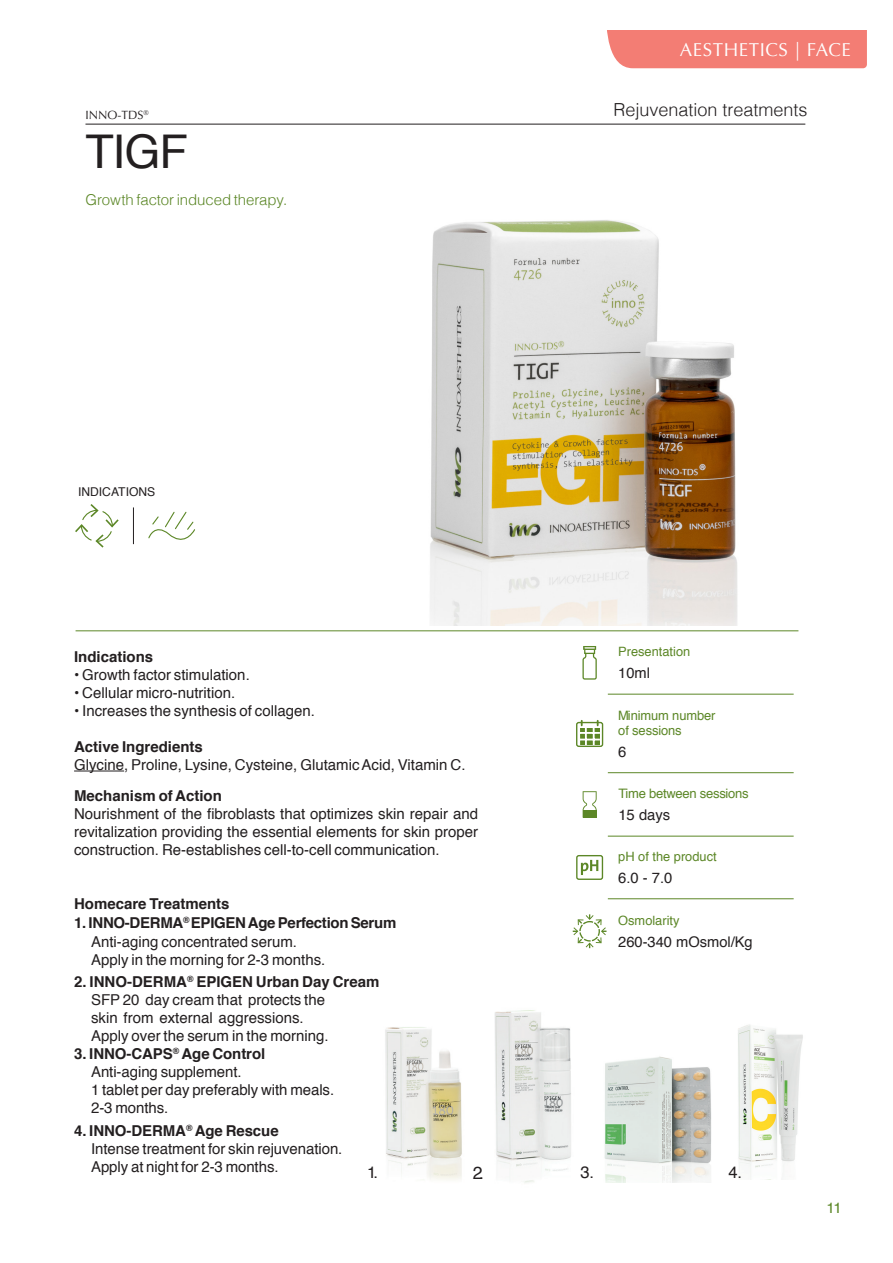
<style>
.page{position:relative;width:893px;height:1263px;background:#fff}
.page>*{position:absolute;margin:0;border:0;box-sizing:border-box;transform-origin:0 0}
.ficha_Nombre_product{font:46.5px "Helvetica";color:#231f20}
.t1{font:18.75px "Optima";letter-spacing:.03em;color:#fff}
.t2{font:300 18px "Helvetica";color:#231f20}
.t3{font:17.55px "Helvetica";color:#231f20}
.t4{font:16.5px "Helvetica";color:#231f20}
.Ficha_descripcion_pr{font:15px/18px "Helvetica";color:#231f20}
.Ficha_descripcion_pr-2{font:700 15px "Helvetica";color:#231f20}
.Ficha_descripcion_pr-3{font:700 15px "Helvetica";letter-spacing:-.02em;color:#231f20}
.ficha_texto_verde{font:300 15px "Helvetica";letter-spacing:-.005em;color:#5c8727}
.t5{font:15px "Helvetica";color:#5c8727}
.iconos_datos{font:14.85px "Helvetica";color:#231f20}
.iconos_datos-2{font:14.7px "Helvetica";color:#231f20}
.iconos_leyenda{font:13.05px "Helvetica";letter-spacing:-.02em;color:#5c8727}
.iconos_leyenda-2{font:12.9px/15.6px "Helvetica";color:#5c8727}
.t6{font:12.15px "Helvetica";color:#231f20}
.ficha_grupo_producto{font:12px "Optima";color:#231f20}
</style>
<div class="page">
<img style="left:430px;top:220px;width:308px;height:405px">
<hr style="left:76px;top:630px;width:722px;height:1px;background:#5c8727">
<hr style="left:608px;top:694px;width:186px;height:1px;background:#5c8727">
<hr style="left:608px;top:836px;width:186px;height:1px;background:#5c8727">
<hr style="left:608px;top:772px;width:186px;height:1px;background:#5c8727">
<hr style="left:608px;top:898px;width:186px;height:1px;background:#5c8727">
<svg style="left:582px;top:649px;width:15px;height:31px"></svg>
<svg style="left:584px;top:650px;width:11px;height:4px"></svg>
<svg style="left:583px;top:646px;width:13px;height:4px"></svg>
<div style="left:576px;top:722px;width:27px;height:25px;border:1px solid #5c8727;border-radius:2px"></div>
<svg style="left:578px;top:721px;width:22px;height:24px"></svg>
<svg style="left:583px;top:791px;width:14px;height:19px"></svg>
<div style="left:583px;top:810px;width:14px;height:8px;background:#5c8727"></div>
<div style="left:576px;top:855px;width:27px;height:25px;border:1px solid #5c8727;border-radius:2px"></div>
<svg style="left:581px;top:860px;width:17px;height:15px"></svg>
<svg style="left:573px;top:914px;width:33px;height:34px"></svg>
<hr style="left:85px;top:124px;width:720px;height:1px;background:#231f20">
<hr style="left:74px;top:771px;width:50px;height:1px;background:#231f20">
<svg style="left:75px;top:504px;width:44px;height:44px"></svg>
<hr style="left:133px;top:507px;width:1px;height:37px;background:#231f20">
<svg style="left:148px;top:511px;width:47px;height:29px"></svg>
<div style="left:607px;top:30px;width:260px;height:38px;background:#f37d74"></div>
<img style="left:604px;top:1056px;width:107px;height:126px">
<img style="left:738px;top:1024px;width:65px;height:155px">
<img style="left:385px;top:1027px;width:77px;height:153px">
<img style="left:494px;top:1010px;width:77px;height:173px">
<p class="ficha_grupo_producto" style="left:85px;top:108px;width:65px">INNO-TDS<sup>®</sup></p>
<p class="ficha_Nombre_product" style="left:85px;top:116px;width:104px">TIGF</p>
<p class="ficha_texto_verde" style="left:85px;top:187px;width:203px">Growth factor induced therapy.</p>
<p class="t6" style="left:78px;top:483px;width:79px">INDICATIONS</p>
<p class="t1" style="left:680px;top:38px;width:172px">AESTHETICS | FACE</p>
<p class="t2" style="left:613px;top:95px;width:196px">Rejuvenation treatments</p>
<p class="iconos_leyenda-2" style="left:618px;top:644px;width:74px">Presentation</p>
<p class="iconos_datos-2" style="left:618px;top:661px;width:33px">10ml</p>
<p class="iconos_leyenda-2" style="left:618px;top:708px;width:99px">Minimum number of sessions</p>
<p class="iconos_datos" style="left:618px;top:740px;width:10px">6</p>
<p class="iconos_leyenda" style="left:618px;top:784px;width:132px">Time between sessions</p>
<p class="iconos_datos" style="left:618px;top:804px;width:53px">15 days</p>
<p class="iconos_leyenda-2" style="left:618px;top:849px;width:100px">pH of the product</p>
<p class="iconos_datos" style="left:618px;top:866px;width:56px">6.0 - 7.0</p>
<p class="iconos_leyenda-2" style="left:618px;top:913px;width:63px">Osmolarity</p>
<p class="iconos_datos-2" style="left:618px;top:930px;width:136px">260-340 mOsmol/Kg</p>
<p class="Ficha_descripcion_pr-2" style="left:74px;top:644px;width:81px">Indications</p>
<p class="Ficha_descripcion_pr" style="left:74px;top:666px;width:177px">• Growth factor stimulation.</p>
<p class="Ficha_descripcion_pr" style="left:74px;top:684px;width:163px">• Cellular micro-nutrition.</p>
<p class="Ficha_descripcion_pr" style="left:74px;top:702px;width:242px">• Increases the synthesis of collagen.</p>
<p class="Ficha_descripcion_pr-2" style="left:74px;top:734px;width:130px">Active Ingredients</p>
<p class="Ficha_descripcion_pr" style="left:74px;top:756px;width:393px">Glycine, Proline, Lysine, Cysteine, Glutamic Acid, Vitamin C.</p>
<p class="Ficha_descripcion_pr-2" style="left:74px;top:783px;width:149px">Mechanism of Action</p>
<p class="Ficha_descripcion_pr" style="left:74px;top:805px;width:405px;text-align:justify">Nourishment of the fibroblasts that optimizes skin repair and revitalization providing the essential elements for skin proper construction. Re-establishes cell-to-cell communication.</p>
<p class="Ficha_descripcion_pr-2" style="left:74px;top:891px;width:157px">Homecare Treatments</p>
<p class="Ficha_descripcion_pr-3" style="left:74px;top:910px;width:324px">1. INNO-DERMA<sup>®</sup> EPIGEN Age Perfection Serum</p>
<p class="Ficha_descripcion_pr" style="left:91px;top:933px;width:236px">Anti-aging concentrated serum.<br>Apply in the morning for 2-3 months.</p>
<p class="Ficha_descripcion_pr-2" style="left:74px;top:970px;width:307px">2. INNO-DERMA<sup>®</sup> EPIGEN Urban Day Cream</p>
<p class="Ficha_descripcion_pr" style="left:91px;top:991px;width:236px">SFP 20 day cream that protects the skin from external aggressions.</p>
<p class="Ficha_descripcion_pr" style="left:91px;top:1027px;width:239px">Apply over the serum in the morning.</p>
<p class="Ficha_descripcion_pr-2" style="left:74px;top:1042px;width:193px">3. INNO-CAPS<sup>®</sup> Age Control</p>
<p class="Ficha_descripcion_pr" style="left:91px;top:1063px;width:152px">Anti-aging supplement.</p>
<p class="Ficha_descripcion_pr" style="left:91px;top:1081px;width:245px">1 tablet per day preferably with meals.</p>
<p class="Ficha_descripcion_pr" style="left:91px;top:1099px;width:79px">2-3 months.</p>
<p class="Ficha_descripcion_pr-2" style="left:74px;top:1118px;width:206px">4. INNO-DERMA<sup>®</sup> Age Rescue</p>
<p class="Ficha_descripcion_pr" style="left:91px;top:1140px;width:253px">Intense treatment for skin rejuvenation.<br>Apply at night for 2-3 months.</p>
<p class="t4" style="left:367px;top:1159px;width:12px">1.</p>
<p class="t3" style="left:473px;top:1159px;width:13px">2.</p>
<p class="t4" style="left:580px;top:1159px;width:15px">3.</p>
<p class="t4" style="left:728px;top:1159px;width:15px">4.</p>
<p class="t5" style="left:826px;top:1196px;width:17px">11</p>
</div>
